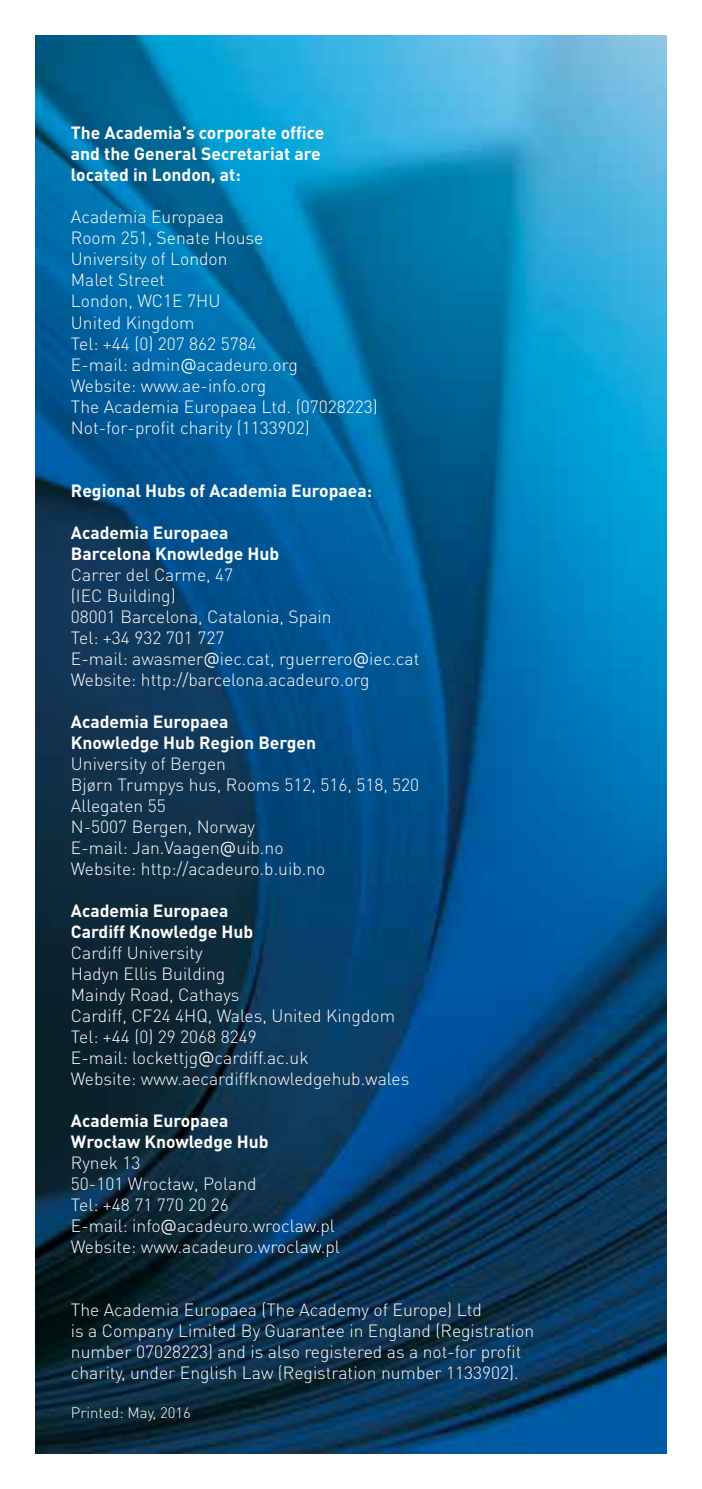
<style>
.page{position:relative;width:702px;height:1489px;background:#fff}
.page>*{position:absolute;margin:0;border:0;box-sizing:border-box;transform-origin:0 0}
.t1{font:300 17.5px/21px "DIN Pro";color:#fff}
.t2{font:700 17.5px/21px "DIN Pro";color:#fff}
.t3{font:300 15px "DIN Pro";color:#fff}
.s1{font-family:"Ubuntu"}
</style>
<div class="page">
<img style="left:35px;top:35px;width:631px;height:1418px">
<p class="t2" style="left:71px;top:122px;width:255px">The Academia’s corporate office and the General Secretariat are located in London, at:</p>
<p class="t1" style="left:71px;top:206px;width:308px">Academia Europaea<br>Room 251, Senate House<br>University of London<br>Malet Street<br>London, WC1E 7HU<br>United Kingdom<br>Tel: +44 (0) 207 862 5784<br>E-mail: admin<span class="s1">@</span>acadeuro.org<br>Website: www.ae-info.org<br>The Academia Europaea Ltd. (07028223)<br>Not-for-profit charity (1133902)</p>
<p class="t2" style="left:71px;top:479px;width:303px">Regional Hubs of Academia Europaea:</p>
<p class="t2" style="left:71px;top:521px;width:210px">Academia Europaea<br>Barcelona Knowledge Hub</p>
<p class="t1" style="left:71px;top:563px;width:350px">Carrer del Carme, 47<br>(IEC Building)<br>08001 Barcelona, Catalonia, Spain<br>Tel: +34 932 701 727<br>E-mail: awasmer<span class="s1">@</span>iec.cat, rguerrero<span class="s1">@</span>iec.cat<br>Website: http://barcelona.acadeuro.org</p>
<p class="t2" style="left:71px;top:710px;width:247px">Academia Europaea<br>Knowledge Hub Region Bergen</p>
<p class="t1" style="left:71px;top:752px;width:350px">University of Bergen<br>Bjørn Trumpys hus, Rooms 512, 516, 518, 520<br>Allegaten 55<br>N-5007 Bergen, Norway<br>E-mail: Jan.Vaagen<span class="s1">@</span>uib.no<br>Website: http://acadeuro.b.uib.no</p>
<p class="t2" style="left:71px;top:899px;width:184px">Academia Europaea<br>Cardiff Knowledge Hub</p>
<p class="t1" style="left:71px;top:941px;width:340px">Cardiff University<br>Hadyn Ellis Building<br>Maindy Road, Cathays<br>Cardiff, CF24 4HQ, Wales, United Kingdom<br>Tel: +44 (0) 29 2068 8249<br>E-mail: lockettjg<span class="s1">@</span>cardiff.ac.uk<br>Website: www.aecardiffknowledgehub.wales</p>
<p class="t2" style="left:71px;top:1109px;width:199px">Academia Europaea<br>Wrocław Knowledge Hub</p>
<p class="t1" style="left:71px;top:1151px;width:270px">Rynek 13<br>50-101 Wrocław, Poland<br>Tel: +48 71 770 20 26<br>E-mail: info<span class="s1">@</span>acadeuro.wroclaw.pl<br>Website: www.acadeuro.wroclaw.pl</p>
<p class="t1" style="left:71px;top:1298px;width:465px">The Academia Europaea (The Academy of Europe) Ltd<br>is a Company Limited By Guarantee in England (Registration number 07028223) and is also registered as a not-for profit charity, under English Law (Registration number 1133902).</p>
<p class="t3" style="left:71px;top:1402px;width:121px">Printed: May, 2016</p>
</div>
